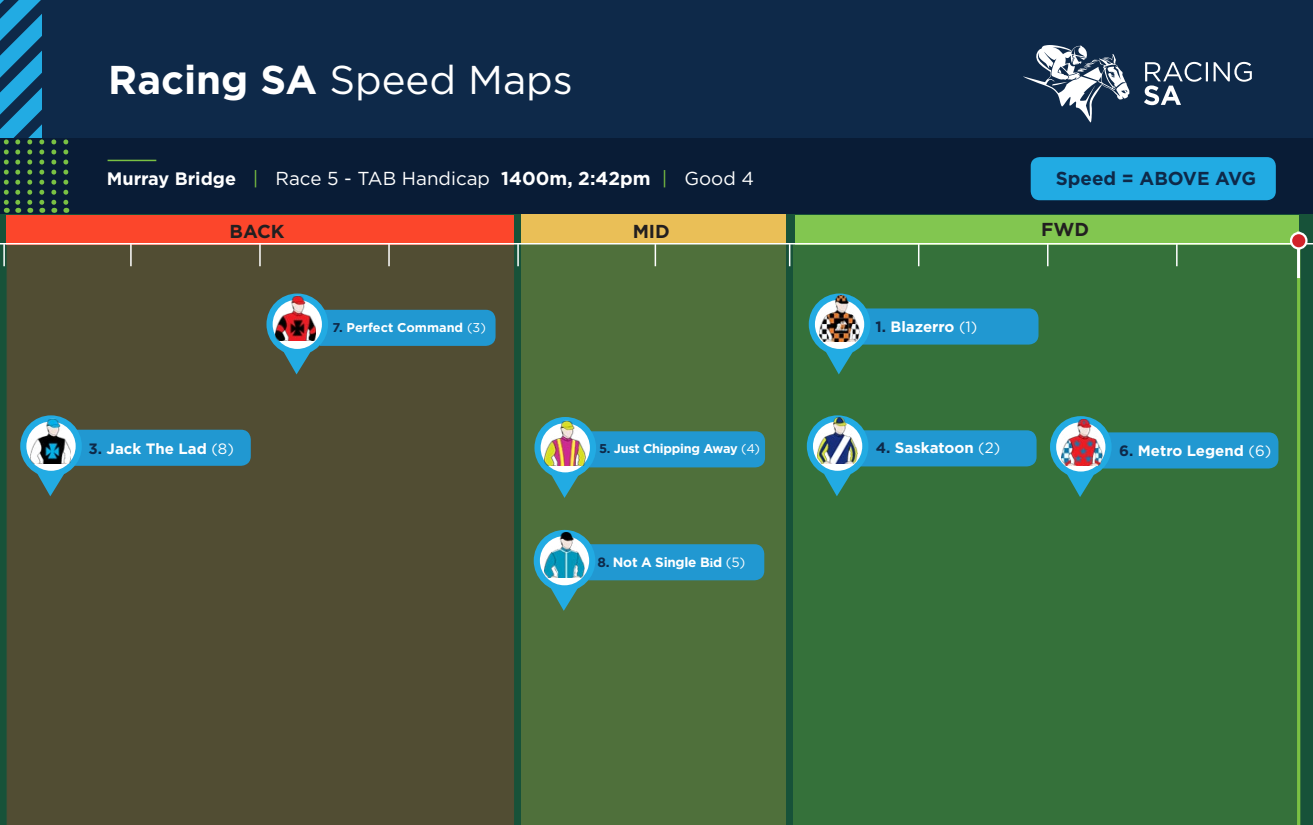
<style>
.page{position:relative;width:1313px;height:825px;background:#fff}
.page>*{position:absolute;margin:0;border:0;box-sizing:border-box;transform-origin:0 0}
.t1{font:40.2px "Gotham";color:#fff}
.t2{font:18.75px "Gotham";color:#fff}
.t3{font:700 18.75px "Gotham";color:#0e2949}
.t4{font:700 18.75px "Gotham";color:#221f20}
.t5{font:700 15px "Gotham";color:#fff}
.t6{font:700 13.5px "Gotham";letter-spacing:-.02em;color:#fff}
.t7{font:700 12.75px "Gotham";letter-spacing:-.02em;color:#fff}
.t8{font:700 12.75px "Gotham";color:#fff}
.s1{font-weight:700}
.s2{font-weight:700;font-size:18px}
.s3{color:#7ac143}
.s4{color:#0e2949}
.s5{font-weight:400}
.s6{font-family:"Minion Pro"}
</style>
<div class="page">
<div style="left:0;top:214px;width:1312px;height:611px;background:#175239"></div>
<div style="left:795px;top:215px;width:503px;height:29px;background:#82c650"></div>
<div style="left:520px;top:215px;width:265px;height:29px;background:#eabf57"></div>
<div style="left:7px;top:244px;width:507px;height:581px;background:#514d33"></div>
<div style="left:520px;top:243px;width:265px;height:582px;background:#4f703b"></div>
<div style="left:793px;top:244px;width:507px;height:581px;background:#35713a"></div>
<div style="left:7px;top:215px;width:507px;height:29px;background:#fc462b"></div>
<div style="left:0;top:0;width:1312px;height:214px;background:#0e2949"></div>
<hr style="left:0;top:243px;width:1312px;height:1px;background:#fff">
<div style="left:0;top:138px;width:1312px;height:76px;background:#091c36"></div>
<hr style="left:3px;top:244px;width:2px;height:22px;background:#fff">
<hr style="left:130px;top:244px;width:2px;height:22px;background:#fff">
<hr style="left:259px;top:244px;width:2px;height:22px;background:#fff">
<hr style="left:388px;top:244px;width:2px;height:22px;background:#fff">
<hr style="left:517px;top:244px;width:2px;height:22px;background:#fff">
<hr style="left:108px;top:160px;width:48px;height:1px;background:#7ac143">
<svg style="left:1144px;top:62px;width:107px;height:43px"></svg>
<svg style="left:1023px;top:45px;width:106px;height:77px"></svg>
<hr style="left:654px;top:244px;width:2px;height:22px;background:#fff">
<svg style="left:789px;top:244px;width:1px;height:22px"></svg>
<svg style="left:918px;top:244px;width:1px;height:22px"></svg>
<svg style="left:1047px;top:244px;width:1px;height:22px"></svg>
<svg style="left:1176px;top:244px;width:1px;height:22px"></svg>
<svg style="left:51px;top:139px;width:5px;height:74px"></svg>
<svg style="left:63px;top:139px;width:5px;height:74px"></svg>
<svg style="left:0;top:0;width:44px;height:213px"></svg>
<hr style="left:1297px;top:277px;width:3px;height:548px;background:#7ac143">
<hr style="left:1297px;top:232px;width:3px;height:46px;background:#fff">
<svg style="left:1291px;top:233px;width:15px;height:15px"></svg>
<div style="left:1289px;top:232px;width:18px;height:18px;border:2px solid #fff;border-radius:50%"></div>
<svg style="left:266px;top:294px;width:229px;height:80px"></svg>
<img style="left:275px;top:294px;width:40px;height:46px">
<svg style="left:807px;top:415px;width:229px;height:81px"></svg>
<img style="left:817px;top:418px;width:40px;height:46px">
<svg style="left:1050px;top:416px;width:228px;height:81px"></svg>
<img style="left:1061px;top:420px;width:41px;height:46px">
<svg style="left:20px;top:415px;width:231px;height:81px"></svg>
<img style="left:31px;top:418px;width:40px;height:45px">
<svg style="left:808px;top:294px;width:230px;height:80px"></svg>
<img style="left:819px;top:296px;width:40px;height:46px">
<div style="left:1030px;top:157px;width:245px;height:43px;background:#22abe3;border-radius:9px"></div>
<svg style="left:534px;top:417px;width:231px;height:81px"></svg>
<img style="left:545px;top:419px;width:40px;height:46px">
<svg style="left:534px;top:530px;width:230px;height:81px"></svg>
<img style="left:544px;top:532px;width:40px;height:46px">
<p class="t1" style="left:108px;top:54px;width:466px"><span class="s1">Racing SA</span> Speed Maps</p>
<p class="t2" style="left:107px;top:167px;width:649px"><span class="s2">Murray Bridge</span> <span class="s3">|</span> Race 5 - TAB Handicap <span class="s1">1400m, 2:42pm</span> <span class="s3">|</span> Good 4</p>
<p class="t4" style="left:230px;top:219px;width:57px">BACK</p>
<p class="t4" style="left:632px;top:219px;width:39px">MID</p>
<p class="t4" style="left:1041px;top:217px;width:49px">FWD</p>
<p class="t3" style="left:1056px;top:166px;width:202px">Speed = ABOVE AVG</p>
<p class="t8" style="left:332px;top:319px;width:155px"><span class="s4">7.</span> Perfect Command <span class="s5">(3)</span></p>
<p class="t5" style="left:875px;top:316px;width:103px"><span class="s4">1.</span> Blazerro <span class="s5">(1)</span></p>
<p class="t5" style="left:88px;top:439px;width:147px"><span class="s4">3.</span> Jack The Lad <span class="s5">(8)</span></p>
<p class="t5" style="left:875px;top:438px;width:126px"><span class="s4">4.</span> Saskatoon <span class="s5">(2)</span></p>
<p class="t5" style="left:1119px;top:440px;width:154px"><span class="s4">6.</span> Metro Legend <span class="s5">(6)</span></p>
<p class="t7" style="left:599px;top:440px;width:163px"><span class="s4">5.</span> Just Chipping Away <span class="s5">(4)</span></p>
<p class="t6" style="left:597px;top:554px;width:149px"><span class="s4">8.</span> Not A Single B<span class="s6">i</span>d <span class="s5">(5)</span></p>
</div>
